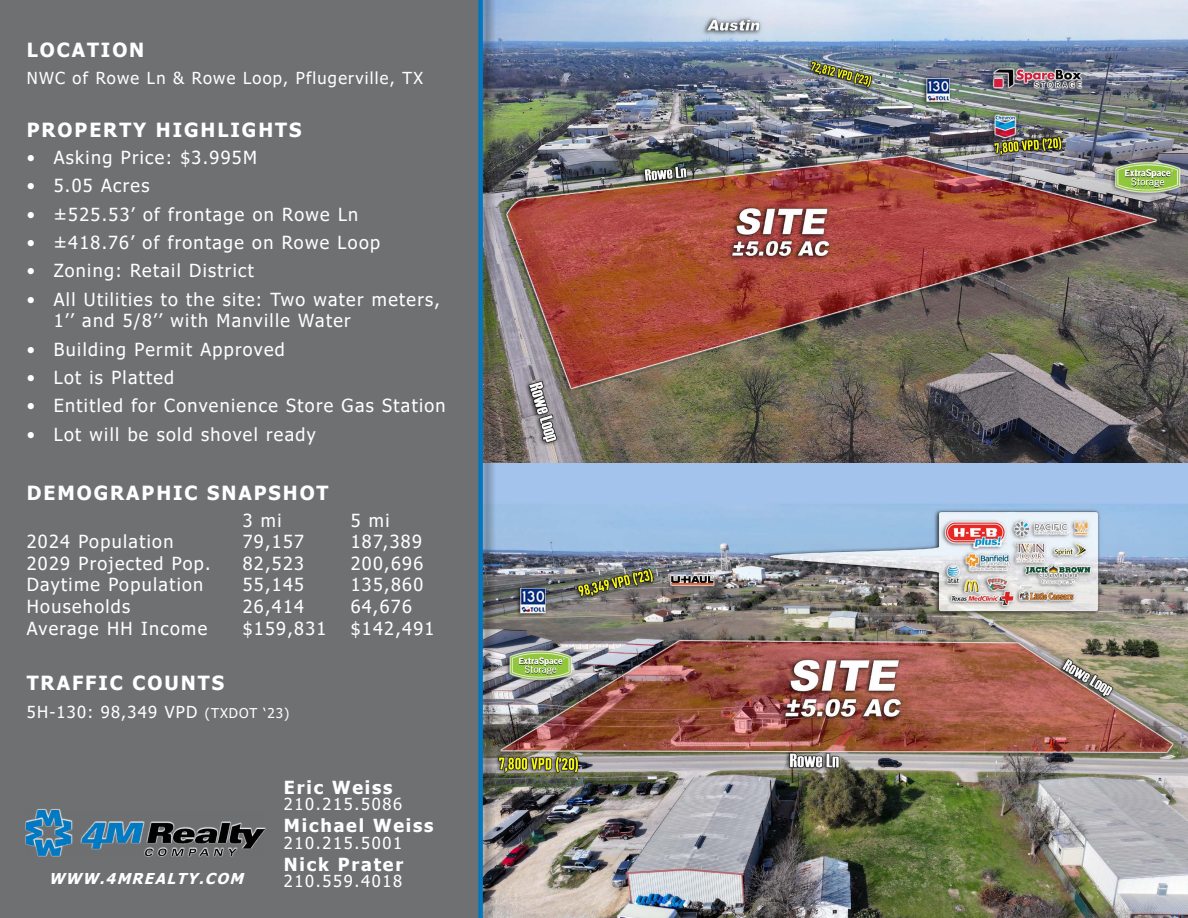
<style>
.page{position:relative;width:1188px;height:918px;background:#fff}
.page>*{position:absolute;margin:0;border:0;box-sizing:border-box;transform-origin:0 0}
.t1{font:700 19.5px "Tahoma";letter-spacing:.1em;color:#fff}
.t2{font:18px/21.6px "Tahoma";letter-spacing:.075em;color:#fff}
.t3{font:700 18px "Tahoma";letter-spacing:.1em;color:#fff}
.t4{font:16.5px "Tahoma";letter-spacing:.075em;color:#fff}
.t5{font:16.5px "Tahoma";letter-spacing:.1em;color:#fff}
.t6{font:italic 700 15px "Tahoma";color:#fff}
.s1{font-size:13.5px}
</style>
<div class="page">
<img style="left:496px;top:0;width:692px;height:464px">
<img style="left:496px;top:464px;width:692px;height:454px">
<div style="left:0;top:0;width:477px;height:918px;background:#6e7072"></div>
<div style="left:477px;top:0;width:19px;height:918px;background:#000;opacity:.75"></div>
<hr style="left:480px;top:0;width:3px;height:918px;background:#0079c2">
<svg style="left:26px;top:809px;width:240px;height:48px"></svg>
<img style="left:27px;top:810px;width:238px;height:45px">
<p class="t1" style="left:27px;top:36px;width:119px">LOCATION</p>
<p class="t4" style="left:27px;top:67px;width:398px">NWC of Rowe Ln &amp; Rowe Loop, Pflugerville, TX</p>
<p class="t1" style="left:27px;top:117px;width:276px">PROPERTY HIGHLIGHTS</p>
<p class="t2" style="left:27px;top:148px;width:232px">• Asking Price: $3.995M</p>
<p class="t2" style="left:27px;top:176px;width:124px">• 5.05 Acres</p>
<p class="t2" style="left:27px;top:204px;width:333px">• ±525.53’ of frontage on Rowe Ln</p>
<p class="t2" style="left:27px;top:233px;width:355px">• ±418.76’ of frontage on Rowe Loop</p>
<p class="t2" style="left:27px;top:261px;width:229px">• Zoning: Retail District</p>
<p class="t2" style="left:54px;top:289px;width:388px;text-indent:-27px">• All Utilities to the site: Two water meters,<br>1’’ and 5/8’’ with Manville Water</p>
<p class="t2" style="left:27px;top:339px;width:260px">• Building Permit Approved</p>
<p class="t2" style="left:27px;top:368px;width:149px">• Lot is Platted</p>
<p class="t2" style="left:27px;top:396px;width:420px">• Entitled for Convenience Store Gas Station</p>
<p class="t2" style="left:27px;top:424px;width:291px">• Lot will be sold shovel ready</p>
<p class="t1" style="left:27px;top:479px;width:303px">DEMOGRAPHIC SNAPSHOT</p>
<p class="t2" style="left:243px;top:510px;width:40px">3 mi</p>
<p class="t2" style="left:351px;top:510px;width:40px">5 mi</p>
<p class="t2" style="left:27px;top:532px;width:148px">2024 Population</p>
<p class="t2" style="left:243px;top:532px;width:63px">79,157</p>
<p class="t2" style="left:351px;top:532px;width:73px">187,389</p>
<p class="t2" style="left:27px;top:554px;width:185px">2029 Projected Pop.</p>
<p class="t2" style="left:243px;top:554px;width:63px">82,523</p>
<p class="t2" style="left:351px;top:554px;width:74px">200,696</p>
<p class="t2" style="left:27px;top:575px;width:178px">Daytime Population</p>
<p class="t2" style="left:243px;top:575px;width:63px">55,145</p>
<p class="t2" style="left:351px;top:575px;width:74px">135,860</p>
<p class="t2" style="left:27px;top:597px;width:105px">Households</p>
<p class="t2" style="left:243px;top:597px;width:63px">26,414</p>
<p class="t2" style="left:351px;top:597px;width:63px">64,676</p>
<p class="t2" style="left:27px;top:618px;width:182px">Average HH Income</p>
<p class="t2" style="left:243px;top:618px;width:85px">$159,831</p>
<p class="t2" style="left:351px;top:618px;width:85px">$142,491</p>
<p class="t1" style="left:27px;top:669px;width:199px">TRAFFIC COUNTS</p>
<p class="t4" style="left:27px;top:701px;width:264px">5H-130: 98,349 VPD <span class="s1">(TXDOT ‘23)</span></p>
<p class="t3" style="left:284px;top:775px;width:110px">Eric Weiss</p>
<p class="t5" style="left:284px;top:793px;width:120px">210.215.5086</p>
<p class="t6" style="left:49px;top:868px;width:202px">WWW.4MREALTY.COM</p>
<p class="t3" style="left:284px;top:813px;width:151px">Michael Weiss</p>
<p class="t5" style="left:284px;top:832px;width:120px">210.215.5001</p>
<p class="t3" style="left:284px;top:852px;width:121px">Nick Prater</p>
<p class="t5" style="left:284px;top:870px;width:120px">210.559.4018</p>
</div>
